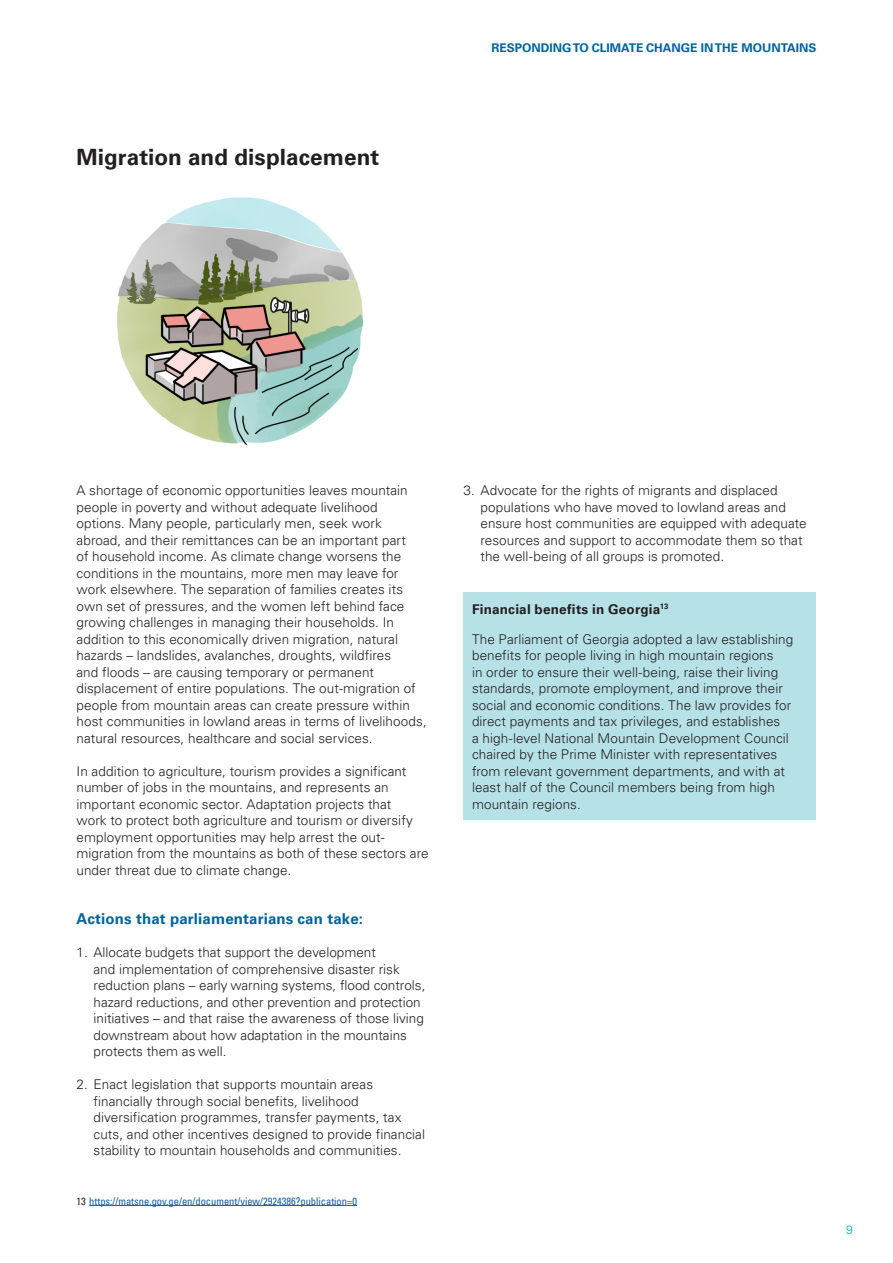
<style>
.page{position:relative;width:893px;height:1263px;background:#fff}
.page>*{position:absolute;margin:0;border:0;box-sizing:border-box;transform-origin:0 0}
.t1{font:700 22.5px "Univers";letter-spacing:.005em;color:#231f20}
.Title_blue{font:700 15px "Univers";letter-spacing:.01em;color:#00639b}
.Texte_simple{font:300 13.5px/16.5px "Univers";letter-spacing:.005em;color:#231f20}
.texte_fond_couleur{font:300 13.5px/16.5px "Univers";letter-spacing:.005em;color:#231f20}
.texte_fond_couleur-2{font:700 13.5px "Univers";letter-spacing:.015em;color:#231f20}
.t2{font:700 12px "Univers";color:#00639b}
.t3{font:300 12px "Univers";color:#00b0bc}
.foot_note{font:condensed 10.5px "Univers";color:#175d9e}
.s1{color:#231f20}
</style>
<div class="page">
<img style="left:117px;top:197px;width:247px;height:249px">
<div style="left:463px;top:592px;width:353px;height:30px;background:#b6e1e7"></div>
<div style="left:463px;top:609px;width:353px;height:29px;background:#b6e1e7"></div>
<div style="left:463px;top:625px;width:353px;height:195px;background:#b6e1e7"></div>
<hr style="left:89px;top:1205px;width:268px;height:1px;background:#175d9e">
<p class="t1" style="left:77px;top:144px;width:304px">Migration and displacement</p>
<p class="t2" style="left:492px;top:40px;width:326px">RESPONDING TO CLIMATE CHANGE IN THE MOUNTAINS</p>
<p class="Texte_simple" style="left:77px;top:482px;width:352px">A shortage of economic opportunities leaves mountain people in poverty and without adequate livelihood options. Many people, particularly men, seek work abroad, and their remittances can be an important part<br>of household income. As climate change worsens the conditions in the mountains, more men may leave for work elsewhere. The separation of families creates its own set of pressures, and the women left behind face growing challenges in managing their households. In addition to this economically driven migration, natural hazards – landslides, avalanches, droughts, wildfires<br>and floods – are causing temporary or permanent displacement of entire populations. The out-migration of people from mountain areas can create pressure within host communities in lowland areas in terms of livelihoods, natural resources, healthcare and social services.</p>
<p class="Texte_simple" style="left:77px;top:762px;width:354px">In addition to agriculture, tourism provides a significant number of jobs in the mountains, and represents an important economic sector. Adaptation projects that<br>work to protect both agriculture and tourism or diversify employment opportunities may help arrest the out&shy;migration from the mountains as both of these sectors are under threat due to climate change.</p>
<p class="Title_blue" style="left:77px;top:910px;width:288px">Actions that parliamentarians can take:</p>
<p class="Texte_simple" style="left:94px;top:944px;width:333px;text-indent:-17px">1. Allocate budgets that support the development<br>and implementation of comprehensive disaster risk reduction plans – early warning systems, flood controls, hazard reductions, and other prevention and protection initiatives – and that raise the awareness of those living downstream about how adaptation in the mountains protects them as well.</p>
<p class="Texte_simple" style="left:94px;top:1076px;width:333px;text-indent:-17px">2. Enact legislation that supports mountain areas financially through social benefits, livelihood diversification programmes, transfer payments, tax cuts, and other incentives designed to provide financial stability to mountain households and communities.</p>
<p class="foot_note" style="left:77px;top:1194px;width:282px"><span class="s1">13</span> https://matsne.gov.ge/en/document/view/2924386?publication=0</p>
<p class="Texte_simple" style="left:480px;top:482px;width:328px;text-indent:-17px">3. Advocate for the rights of migrants and displaced populations who have moved to lowland areas and ensure host communities are equipped with adequate resources and support to accommodate them so that the well-being of all groups is promoted.</p>
<p class="texte_fond_couleur-2" style="left:472px;top:601px;width:198px">Financial benefits in Georgia<sup>13</sup></p>
<p class="texte_fond_couleur" style="left:472px;top:630px;width:323px">The Parliament of Georgia adopted a law establishing benefits for people living in high mountain regions<br>in order to ensure their well-being, raise their living standards, promote employment, and improve their social and economic conditions. The law provides for direct payments and tax privileges, and establishes<br>a high-level National Mountain Development Council chaired by the Prime Minister with representatives from relevant government departments, and with at least half of the Council members being from high mountain regions.</p>
<p class="t3" style="left:846px;top:1222px;width:8px">9</p>
</div>
